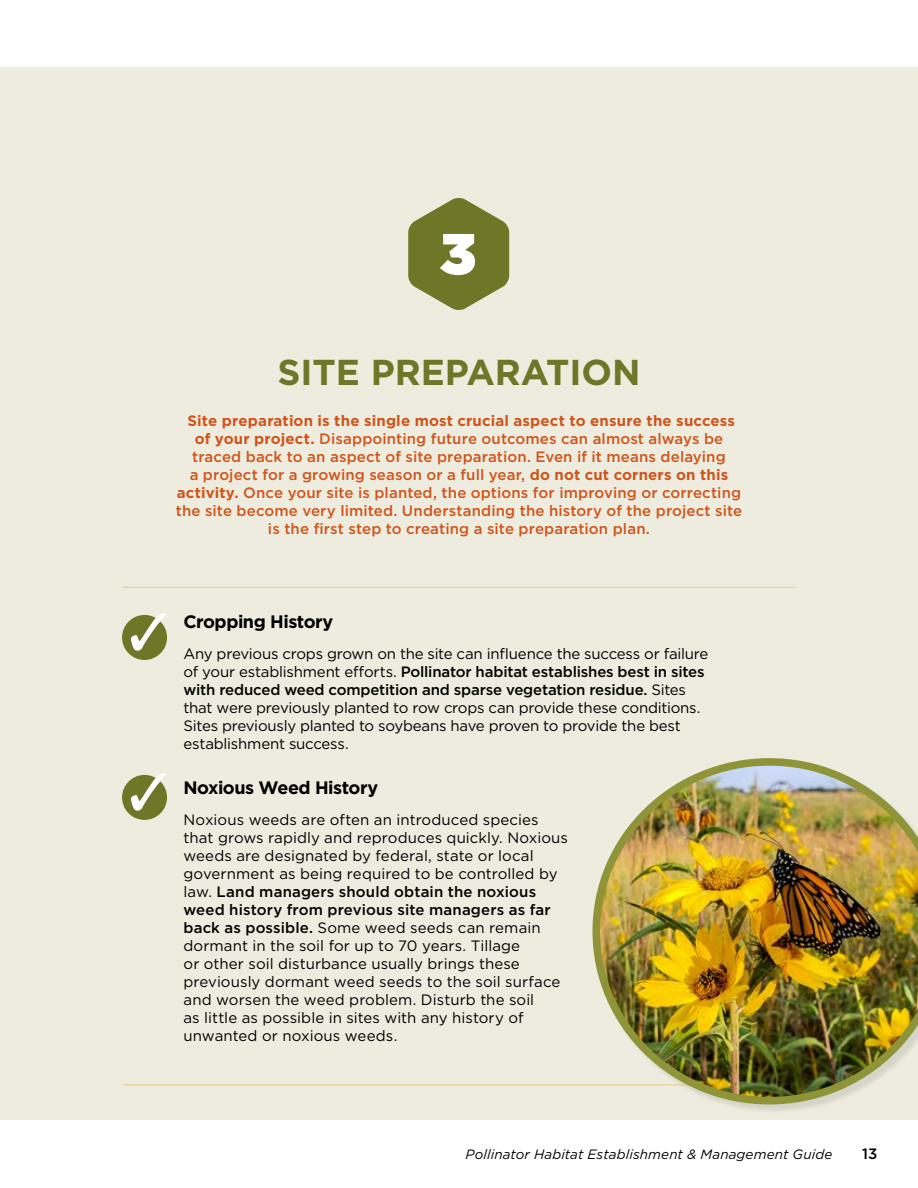
<style>
.page{position:relative;width:918px;height:1188px;background:#fff}
.page>*{position:absolute;margin:0;border:0;box-sizing:border-box;transform-origin:0 0}
.t1{font:900 57.6px "Gotham";color:#fff}
.t2{font:700 36px "Gotham";color:#6f7628}
.t3{font:700 18px "Gotham";letter-spacing:-.03em;color:#000}
.t4{font:15px/18px "Gotham";color:#000}
.t5{font:500 15px/18px "Gotham";letter-spacing:.01em;color:#cf551c;text-align:center}
.t6{font:500 15px "Gotham";color:#000}
.t7{font:italic 13.5px "Gotham";letter-spacing:.01em;color:#000}
.s1{font-weight:700}
.s2{font-weight:500}
</style>
<div class="page">
<div style="left:0;top:68px;width:918px;height:1052px;background:#edecdf"></div>
<hr style="left:122px;top:587px;width:674px;height:1px;background:#eea320">
<hr style="left:122px;top:1084px;width:674px;height:1px;background:#eea320">
<svg style="left:408px;top:198px;width:101px;height:112px"></svg>
<div style="left:122px;top:615px;width:45px;height:45px;background:#6f7628;border-radius:50%"></div>
<svg style="left:131px;top:613px;width:35px;height:38px"></svg>
<div style="left:122px;top:775px;width:45px;height:45px;background:#6f7628;border-radius:50%"></div>
<svg style="left:131px;top:773px;width:35px;height:38px"></svg>
<div style="left:595px;top:760px;width:323px;height:354px;background:#000;opacity:.1"></div>
<img style="left:592px;top:758px;width:326px;height:346px">
<h1 class="t1" style="left:440px;top:213px;width:37px">3</h1>
<h2 class="t2" style="left:277px;top:349px;width:365px">SITE PREPARATION</h2>
<p class="t5" style="left:176px;top:412px;width:568px"><span class="s1">Site preparation is the single most crucial aspect to ensure the success of your project.</span> Disappointing future outcomes can almost always be traced back to an aspect of site preparation. Even if it means delaying<br>a project for a growing season or a full year, <span class="s1">do not cut corners on this activity.</span> Once your site is planted, the options for improving or correcting the site become very limited. Understanding the history of the project site is the first step to creating a site preparation plan.</p>
<p class="t3" style="left:184px;top:609px;width:151px">Cropping History</p>
<p class="t4" style="left:184px;top:644px;width:526px">Any previous crops grown on the site can influence the success or failure of your establishment efforts. <span class="s2">Pollinator habitat establishes best in sites with reduced weed competition and sparse vegetation residue.</span> Sites that were previously planted to row crops can provide these conditions.<br>Sites previously planted to soybeans have proven to provide the best establishment success.</p>
<p class="t3" style="left:184px;top:776px;width:196px">Noxious Weed History</p>
<p class="t4" style="left:184px;top:810px;width:386px">Noxious weeds are often an introduced species that grows rapidly and reproduces quickly. Noxious weeds are designated by federal, state or local government as being required to be controlled by law. <span class="s2">Land managers should obtain the noxious weed history from previous site managers as far back as possible.</span> Some weed seeds can remain dormant in the soil for up to 70 years. Tillage<br>or other soil disturbance usually brings these previously dormant weed seeds to the soil surface and worsen the weed problem. Disturb the soil<br>as little as possible in sites with any history of unwanted or noxious weeds.</p>
<p class="t7" style="left:465px;top:1146px;width:368px">Pollinator Habitat Establishment &amp; Management Guide</p>
<p class="t6" style="left:862px;top:1144px;width:17px">13</p>
</div>
